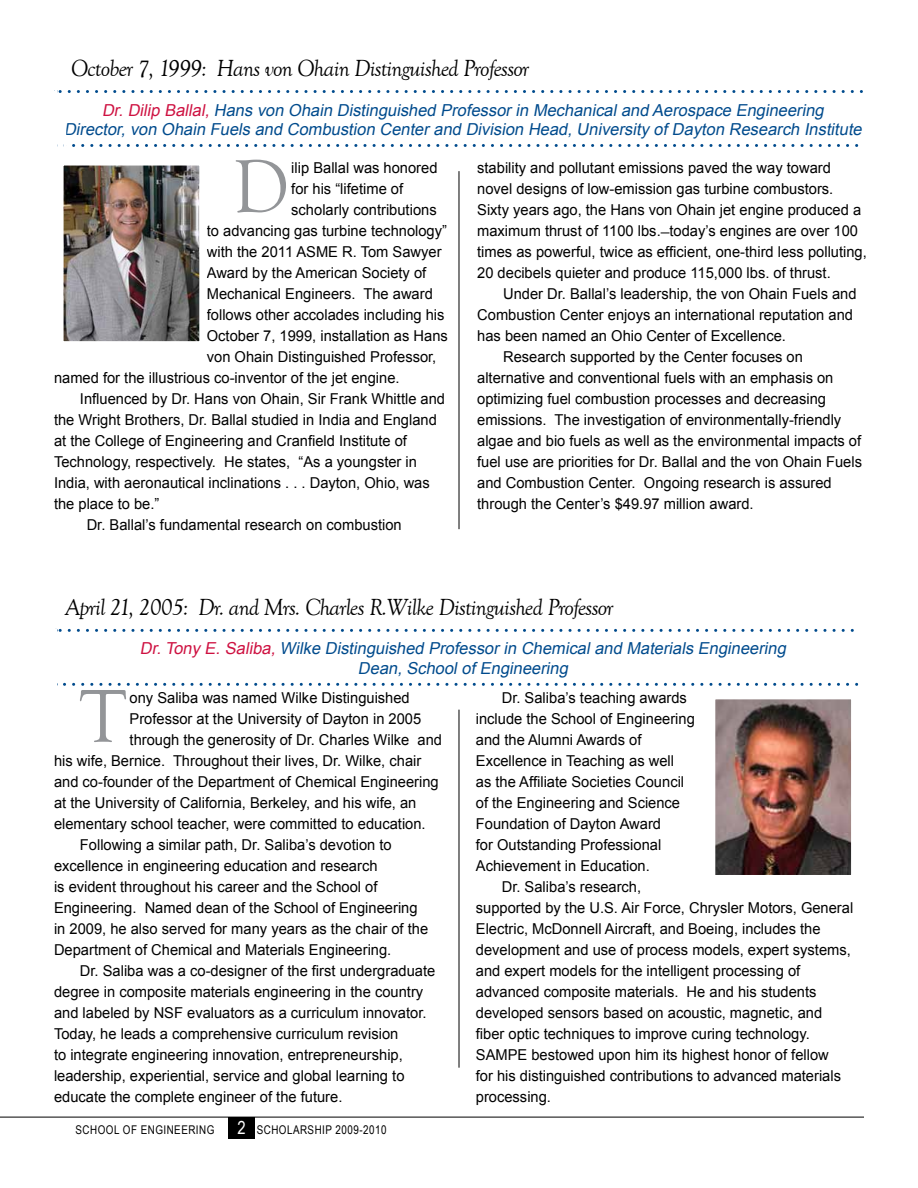
<style>
.page{position:relative;width:918px;height:1188px;background:#fff}
.page>*{position:absolute;margin:0;border:0;box-sizing:border-box;transform-origin:0 0}
.t1{font:77.4px "Goudy Old Style T";color:#939598}
.t2{font:italic 24px "Goudy Old Style T";letter-spacing:-.03em;color:#000}
.t3{font:18px "Arial Narrow";color:#fff}
.t4{font:italic 16.5px/19.8px "Arial";color:#004b8d;text-align:center}
.t5{font:15px/21px "Arial";color:#000}
.t6{font:12px "Arial Narrow";letter-spacing:.04em;color:#000}
.s1{color:#ce1141}
.s2{font-family:"Goudy Old Style T"}
</style>
<div class="page">
<hr style="left:0;top:1117px;width:864px;height:1px;background:#000">
<div style="left:228px;top:1117px;width:27px;height:21px;background:#000"></div>
<svg style="left:72px;top:144px;width:787px;height:3px"></svg>
<svg style="left:59px;top:90px;width:802px;height:3px"></svg>
<img style="left:717px;top:701px;width:133px;height:172px">
<div style="left:708px;top:692px;width:151px;height:190px;border:8px solid #fff"></div>
<img style="left:65px;top:167px;width:133px;height:173px">
<div style="left:56px;top:158px;width:151px;height:191px;border:8px solid #fff"></div>
<svg style="left:64px;top:683px;width:795px;height:3px"></svg>
<svg style="left:57px;top:629px;width:797px;height:3px"></svg>
<hr style="left:459px;top:710px;width:1px;height:358px;background:#000">
<hr style="left:459px;top:171px;width:1px;height:358px;background:#000">
<h2 class="t2" style="left:71px;top:55px;width:460px">October 7, 1999: Hans von Ohain Distinguished Professor</h2>
<p class="t4" style="left:64px;top:100px;width:803px"><span class="s1">Dr.Dilip Ballal,</span>Hans von Ohain Distinguished Professorin Mechanicaland Aerospace Engineering<br>Director,von Ohain Fuels and Combustion Centerand Division Head,University ofDayton Research Institute</p>
<h1 class="t1" style="left:233px;top:144px;width:52px">D</h1>
<p class="t5" style="left:291px;top:157px;width:148px">ilip Ballal was honored</p>
<p class="t5" style="left:291px;top:178px;width:113px">for his “lifetime of</p>
<p class="t5" style="left:291px;top:199px;width:147px">scholarly contributions</p>
<p class="t5" style="left:207px;top:220px;width:242px">to advancing gas turbine technology”</p>
<p class="t5" style="left:207px;top:241px;width:236px">with the 2011 ASME R. Tom Sawyer</p>
<p class="t5" style="left:207px;top:262px;width:221px">Award by the American Society of</p>
<p class="t5" style="left:207px;top:283px;width:228px">Mechanical Engineers. The award</p>
<p class="t5" style="left:207px;top:304px;width:239px">follows other accolades including his</p>
<p class="t5" style="left:207px;top:325px;width:243px">October 7, 1999, installation as Hans</p>
<p class="t5" style="left:207px;top:346px;width:231px">von Ohain Distinguished Professor,</p>
<p class="t5" style="left:54px;top:367px;width:347px">named for the illustrious co-inventor of the jet engine.</p>
<p class="t5" style="left:80px;top:388px;width:367px">Influenced by Dr. Hans von Ohain, Sir Frank Whittle and</p>
<p class="t5" style="left:54px;top:409px;width:384px">the Wright Brothers, Dr. Ballal studied in India and England</p>
<p class="t5" style="left:54px;top:430px;width:354px">at the College of Engineering and Cranfield Institute of</p>
<p class="t5" style="left:54px;top:451px;width:365px">Technology, respectively. He states, “As a youngster in</p>
<p class="t5" style="left:54px;top:472px;width:377px">India, with aeronautical inclinations . . . Dayton, Ohio, was</p>
<p class="t5" style="left:54px;top:493px;width:107px">the place to be.”</p>
<p class="t5" style="left:87px;top:514px;width:317px">Dr. Ballal’s fundamental research on combustion</p>
<p class="t5" style="left:477px;top:157px;width:391px">stability and pollutant emissions paved the way toward novel designs of low-emission gas turbine combustors.<br>Sixty years ago, the Hans von Ohain jet engine produced a maximum thrust of 1100 lbs.<span class="s2">—</span>today’s engines are over 100 times as powerful, twice as efficient, one-third less polluting, 20 decibels quieter and produce 115,000 lbs. of thrust.</p>
<p class="t5" style="left:503px;top:283px;width:355px">Under Dr. Ballal’s leadership, the von Ohain Fuels and</p>
<p class="t5" style="left:477px;top:304px;width:377px">Combustion Center enjoys an international reputation and</p>
<p class="t5" style="left:477px;top:325px;width:310px">has been named an Ohio Center of Excellence.</p>
<p class="t5" style="left:503px;top:346px;width:301px">Research supported by the Center focuses on</p>
<p class="t5" style="left:477px;top:367px;width:358px">alternative and conventional fuels with an emphasis on</p>
<p class="t5" style="left:477px;top:388px;width:350px">optimizing fuel combustion processes and decreasing</p>
<p class="t5" style="left:477px;top:409px;width:366px">emissions. The investigation of environmentally-friendly</p>
<p class="t5" style="left:477px;top:430px;width:386px">algae and bio fuels as well as the environmental impacts of</p>
<p class="t5" style="left:477px;top:451px;width:386px">fuel use are priorities for Dr. Ballal and the von Ohain Fuels</p>
<p class="t5" style="left:477px;top:472px;width:356px">and Combustion Center. Ongoing research is assured</p>
<p class="t5" style="left:477px;top:493px;width:278px">through the Center’s $49.97 million award.</p>
<h2 class="t2" style="left:65px;top:595px;width:550px">April 21, 2005: Dr. and Mrs. Charles R.Wilke Distinguished Professor</h2>
<p class="t4" style="left:140px;top:639px;width:652px"><span class="s1">Dr.Tony E.Saliba,</span>Wilke Distinguished Professorin Chemicaland Materials Engineering<br>Dean,SchoolofEngineering</p>
<h1 class="t1" style="left:80px;top:674px;width:48px">T</h1>
<p class="t5" style="left:130px;top:687px;width:282px">ony Saliba was named Wilke Distinguished</p>
<p class="t5" style="left:130px;top:708px;width:293px">Professor at the University of Dayton in 2005</p>
<p class="t5" style="left:130px;top:729px;width:314px">through the generosity of Dr. Charles Wilke and</p>
<p class="t5" style="left:54px;top:750px;width:369px">his wife, Bernice. Throughout their lives, Dr. Wilke, chair</p>
<p class="t5" style="left:54px;top:771px;width:386px">and co-founder of the Department of Chemical Engineering</p>
<p class="t5" style="left:54px;top:792px;width:364px">at the University of California, Berkeley, and his wife, an</p>
<p class="t5" style="left:54px;top:813px;width:373px">elementary school teacher, were committed to education.</p>
<p class="t5" style="left:80px;top:834px;width:313px">Following a similar path, Dr. Saliba’s devotion to</p>
<p class="t5" style="left:54px;top:855px;width:325px">excellence in engineering education and research</p>
<p class="t5" style="left:54px;top:876px;width:325px">is evident throughout his career and the School of</p>
<p class="t5" style="left:54px;top:897px;width:365px">Engineering. Named dean of the School of Engineering</p>
<p class="t5" style="left:54px;top:918px;width:376px">in 2009, he also served for many years as the chair of the</p>
<p class="t5" style="left:54px;top:939px;width:339px">Department of Chemical and Materials Engineering.</p>
<p class="t5" style="left:80px;top:960px;width:357px">Dr. Saliba was a co-designer of the first undergraduate</p>
<p class="t5" style="left:54px;top:981px;width:371px">degree in composite materials engineering in the country</p>
<p class="t5" style="left:54px;top:1002px;width:374px">and labeled by NSF evaluators as a curriculum innovator.</p>
<p class="t5" style="left:54px;top:1023px;width:346px">Today, he leads a comprehensive curriculum revision</p>
<p class="t5" style="left:54px;top:1044px;width:350px">to integrate engineering innovation, entrepreneurship,</p>
<p class="t5" style="left:54px;top:1065px;width:352px">leadership, experiential, service and global learning to</p>
<p class="t5" style="left:54px;top:1086px;width:290px">educate the complete engineer of the future.</p>
<p class="t3" style="left:237px;top:1115px;width:10px">2</p>
<p class="t6" style="left:76px;top:1121px;width:140px">SCHOOL OF ENGINEERING</p>
<p class="t6" style="left:257px;top:1121px;width:131px">SCHOLARSHIP 2009-2010</p>
<p class="t5" style="left:502px;top:687px;width:187px">Dr. Saliba’s teaching awards</p>
<p class="t5" style="left:476px;top:708px;width:220px">include the School of Engineering</p>
<p class="t5" style="left:476px;top:729px;width:167px">and the Alumni Awards of</p>
<p class="t5" style="left:476px;top:750px;width:200px">Excellence in Teaching as well</p>
<p class="t5" style="left:476px;top:771px;width:210px">as the Affiliate Societies Council</p>
<p class="t5" style="left:476px;top:792px;width:206px">of the Engineering and Science</p>
<p class="t5" style="left:476px;top:813px;width:187px">Foundation of Dayton Award</p>
<p class="t5" style="left:476px;top:834px;width:187px">for Outstanding Professional</p>
<p class="t5" style="left:476px;top:855px;width:176px">Achievement in Education.</p>
<p class="t5" style="left:502px;top:876px;width:141px">Dr. Saliba’s research,</p>
<p class="t5" style="left:476px;top:897px;width:379px">supported by the U.S. Air Force, Chrysler Motors, General</p>
<p class="t5" style="left:476px;top:918px;width:346px">Electric, McDonnell Aircraft, and Boeing, includes the</p>
<p class="t5" style="left:476px;top:939px;width:377px">development and use of process models, expert systems,</p>
<p class="t5" style="left:476px;top:960px;width:326px">and expert models for the intelligent processing of</p>
<p class="t5" style="left:476px;top:981px;width:342px">advanced composite materials. He and his students</p>
<p class="t5" style="left:476px;top:1002px;width:348px">developed sensors based on acoustic, magnetic, and</p>
<p class="t5" style="left:476px;top:1023px;width:335px">fiber optic techniques to improve curing technology.</p>
<p class="t5" style="left:476px;top:1044px;width:354px">SAMPE bestowed upon him its highest honor of fellow</p>
<p class="t5" style="left:476px;top:1065px;width:367px">for his distinguished contributions to advanced materials</p>
<p class="t5" style="left:476px;top:1086px;width:77px">processing.</p>
</div>
